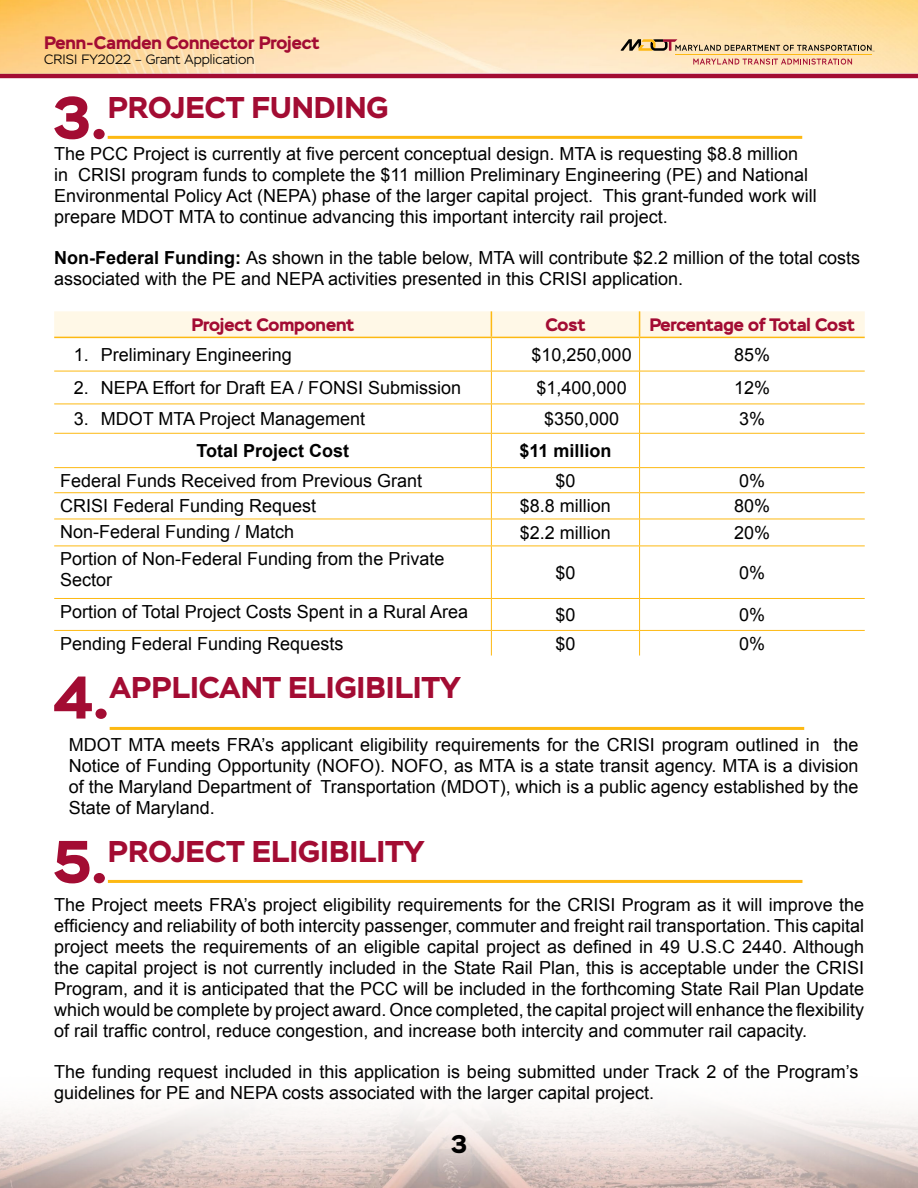
<style>
.page{position:relative;width:918px;height:1188px;background:#fff}
.page>*{position:absolute;margin:0;border:0;box-sizing:border-box;transform-origin:0 0}
.t1{font:700 30px "Stem";color:#a30c33}
.t2{font:700 25.5px "Stem";color:#000}
.t3{font:18px/21px "Arial";color:#000}
.t4{font:700 18px "Stem";color:#a30c33}
.t5{font:700 18px "Arial";color:#000}
.t6{font:300 13.5px "Stem";color:#000}
.s1{font-size:60px}
.s2{font-weight:700}
</style>
<div class="page">
<svg style="left:0;top:1089px;width:918px;height:99px"></svg>
<hr style="left:0;top:74px;width:918px;height:4px;background:#a30c33">
<img style="left:0;top:0;width:918px;height:74px">
<svg style="left:621px;top:39px;width:253px;height:13px;background:#ccb38b"></svg>
<svg style="left:693px;top:59px;width:159px;height:6px"></svg>
<hr style="left:675px;top:54px;width:197px;height:1px;background:#fdb913">
<hr style="left:108px;top:136px;width:694px;height:3px;background:#fdb913">
<div style="left:54px;top:311px;width:811px;height:26px;background:#fff8e7"></div>
<hr style="left:54px;top:337px;width:437px;height:1px;background:#fdb913">
<hr style="left:491px;top:337px;width:149px;height:1px;background:#fdb913">
<hr style="left:640px;top:337px;width:225px;height:1px;background:#fdb913">
<hr style="left:491px;top:338px;width:1px;height:33px;background:#fdb913">
<hr style="left:639px;top:338px;width:1px;height:33px;background:#fdb913">
<hr style="left:54px;top:371px;width:437px;height:1px;background:#fdb913">
<hr style="left:491px;top:371px;width:149px;height:1px;background:#fdb913">
<hr style="left:491px;top:371px;width:1px;height:33px;background:#fdb913">
<hr style="left:640px;top:371px;width:225px;height:1px;background:#fdb913">
<hr style="left:639px;top:371px;width:1px;height:33px;background:#fdb913">
<hr style="left:54px;top:404px;width:437px;height:1px;background:#fdb913">
<hr style="left:491px;top:404px;width:149px;height:1px;background:#fdb913">
<svg style="left:491px;top:404px;width:1px;height:29px"></svg>
<hr style="left:640px;top:404px;width:225px;height:1px;background:#fdb913">
<svg style="left:639px;top:404px;width:1px;height:29px"></svg>
<hr style="left:54px;top:433px;width:437px;height:1px;background:#fdb913">
<hr style="left:491px;top:433px;width:149px;height:1px;background:#fdb913">
<hr style="left:491px;top:434px;width:1px;height:33px;background:#fdb913">
<hr style="left:640px;top:433px;width:225px;height:1px;background:#fdb913">
<hr style="left:639px;top:434px;width:1px;height:33px;background:#fdb913">
<hr style="left:54px;top:467px;width:437px;height:1px;background:#fdb913">
<hr style="left:491px;top:467px;width:149px;height:1px;background:#fdb913">
<hr style="left:640px;top:467px;width:225px;height:1px;background:#fdb913">
<hr style="left:54px;top:492px;width:437px;height:1px;background:#fdb913">
<hr style="left:491px;top:492px;width:149px;height:1px;background:#fdb913">
<hr style="left:640px;top:492px;width:225px;height:1px;background:#fdb913">
<hr style="left:54px;top:519px;width:437px;height:1px;background:#fdb913">
<hr style="left:491px;top:519px;width:149px;height:1px;background:#fdb913">
<svg style="left:491px;top:468px;width:1px;height:78px"></svg>
<hr style="left:640px;top:519px;width:225px;height:1px;background:#fdb913">
<svg style="left:639px;top:468px;width:1px;height:78px"></svg>
<hr style="left:54px;top:546px;width:437px;height:1px;background:#fdb913">
<hr style="left:491px;top:546px;width:149px;height:1px;background:#fdb913">
<hr style="left:491px;top:546px;width:1px;height:52px;background:#fdb913">
<hr style="left:640px;top:546px;width:225px;height:1px;background:#fdb913">
<hr style="left:639px;top:546px;width:1px;height:52px;background:#fdb913">
<hr style="left:54px;top:598px;width:437px;height:1px;background:#fdb913">
<hr style="left:491px;top:598px;width:149px;height:1px;background:#fdb913">
<hr style="left:491px;top:599px;width:1px;height:31px;background:#fdb913">
<hr style="left:640px;top:598px;width:225px;height:1px;background:#fdb913">
<hr style="left:639px;top:599px;width:1px;height:31px;background:#fdb913">
<hr style="left:54px;top:630px;width:437px;height:1px;background:#fdb913">
<hr style="left:491px;top:630px;width:149px;height:1px;background:#fdb913">
<svg style="left:491px;top:631px;width:1px;height:25px"></svg>
<hr style="left:640px;top:630px;width:225px;height:1px;background:#fdb913">
<svg style="left:639px;top:631px;width:1px;height:25px"></svg>
<hr style="left:110px;top:727px;width:694px;height:3px;background:#fdb913">
<hr style="left:108px;top:880px;width:694px;height:3px;background:#fdb913">
<p class="t4" style="left:44px;top:31px;width:277px">Penn-Camden Connector Project</p>
<p class="t6" style="left:44px;top:51px;width:212px">CRISI FY2022 – Grant Application</p>
<p class="t1" style="left:53px;top:88px;width:337px"><span class="s1">3.</span>PROJECT FUNDING</p>
<p class="t3" style="left:54px;top:143px;width:764px">The PCC Project is currently at five percent conceptual design. MTA is requesting $8.8 million<br>in CRISI program funds to complete the $11 million Preliminary Engineering (PE) and National Environmental Policy Act (NEPA) phase of the larger capital project. This grant-funded work will prepare MDOT MTA to continue advancing this important intercity rail project.</p>
<p class="t3" style="left:54px;top:247px;width:807px"><span class="s2">Non-Federal Funding:</span> As shown in the table below, MTA will contribute $2.2 million of the total costs associated with the PE and NEPA activities presented in this CRISI application.</p>
<p class="t4" style="left:191px;top:313px;width:164px">Project Component</p>
<p class="t4" style="left:546px;top:313px;width:41px">Cost</p>
<p class="t4" style="left:649px;top:313px;width:207px">Percentage of Total Cost</p>
<p class="t3" style="left:74px;top:344px;width:220px">1. Preliminary Engineering</p>
<p class="t3" style="left:532px;top:344px;width:102px">$10,250,000</p>
<p class="t3" style="left:734px;top:344px;width:38px">85%</p>
<p class="t3" style="left:74px;top:377px;width:389px">2. NEPA Effort for Draft EA / FONSI Submission</p>
<p class="t3" style="left:537px;top:377px;width:92px">$1,400,000</p>
<p class="t3" style="left:734px;top:377px;width:38px">12%</p>
<p class="t3" style="left:74px;top:409px;width:293px">3. MDOT MTA Project Management</p>
<p class="t3" style="left:544px;top:409px;width:77px">$350,000</p>
<p class="t3" style="left:739px;top:409px;width:28px">3%</p>
<p class="t5" style="left:196px;top:439px;width:154px">Total Project Cost</p>
<p class="t5" style="left:519px;top:439px;width:94px">$11 million</p>
<p class="t3" style="left:60px;top:470px;width:364px">Federal Funds Received from Previous Grant</p>
<p class="t3" style="left:555px;top:470px;width:22px">$0</p>
<p class="t3" style="left:739px;top:470px;width:28px">0%</p>
<p class="t3" style="left:60px;top:495px;width:258px">CRISI Federal Funding Request</p>
<p class="t3" style="left:520px;top:496px;width:93px">$8.8 million</p>
<p class="t3" style="left:734px;top:496px;width:38px">80%</p>
<p class="t3" style="left:60px;top:521px;width:236px">Non-Federal Funding / Match</p>
<p class="t3" style="left:520px;top:522px;width:93px">$2.2 million</p>
<p class="t3" style="left:734px;top:522px;width:38px">20%</p>
<p class="t3" style="left:60px;top:548px;width:386px">Portion of Non-Federal Funding from the Private<br>Sector</p>
<p class="t3" style="left:555px;top:562px;width:22px">$0</p>
<p class="t3" style="left:739px;top:562px;width:28px">0%</p>
<p class="t3" style="left:60px;top:601px;width:409px">Portion of Total Project Costs Spent in a Rural Area</p>
<p class="t3" style="left:555px;top:604px;width:22px">$0</p>
<p class="t3" style="left:739px;top:604px;width:28px">0%</p>
<p class="t3" style="left:60px;top:633px;width:285px">Pending Federal Funding Requests</p>
<p class="t3" style="left:555px;top:633px;width:22px">$0</p>
<p class="t3" style="left:739px;top:633px;width:28px">0%</p>
<p class="t1" style="left:54px;top:668px;width:408px"><span class="s1">4.</span>APPLICANT ELIGIBILITY</p>
<p class="t3" style="left:69px;top:734px;width:791px;text-align:justify">MDOT MTA meets FRA’s applicant eligibility requirements for the CRISI program outlined in the Notice of Funding Opportunity (NOFO). NOFO, as MTA is a state transit agency. MTA is a division of the Maryland Department of Transportation (MDOT), which is a public agency established by the State of Maryland.</p>
<p class="t1" style="left:53px;top:832px;width:373px"><span class="s1">5.</span>PROJECT ELIGIBILITY</p>
<p class="t3" style="left:54px;top:894px;width:812px;text-align:justify">The Project meets FRA’s project eligibility requirements for the CRISI Program as it will improve the efficiency and reliability of both intercity passenger, commuter and freight rail transportation. This capital project meets the requirements of an eligible capital project as defined in 49 U.S.C 2440. Although the capital project is not currently included in the State Rail Plan, this is acceptable under the CRISI Program, and it is anticipated that the PCC will be included in the forthcoming State Rail Plan Update which would be complete by project award. Once completed, the capital project will enhance the flexibility of rail traffic control, reduce congestion, and increase both intercity and commuter rail capacity.</p>
<p class="t3" style="left:54px;top:1061px;width:806px">The funding request included in this application is being submitted under Track 2 of the Program’s guidelines for PE and NEPA costs associated with the larger capital project.</p>
<p class="t2" style="left:451px;top:1128px;width:17px">3</p>
</div>
